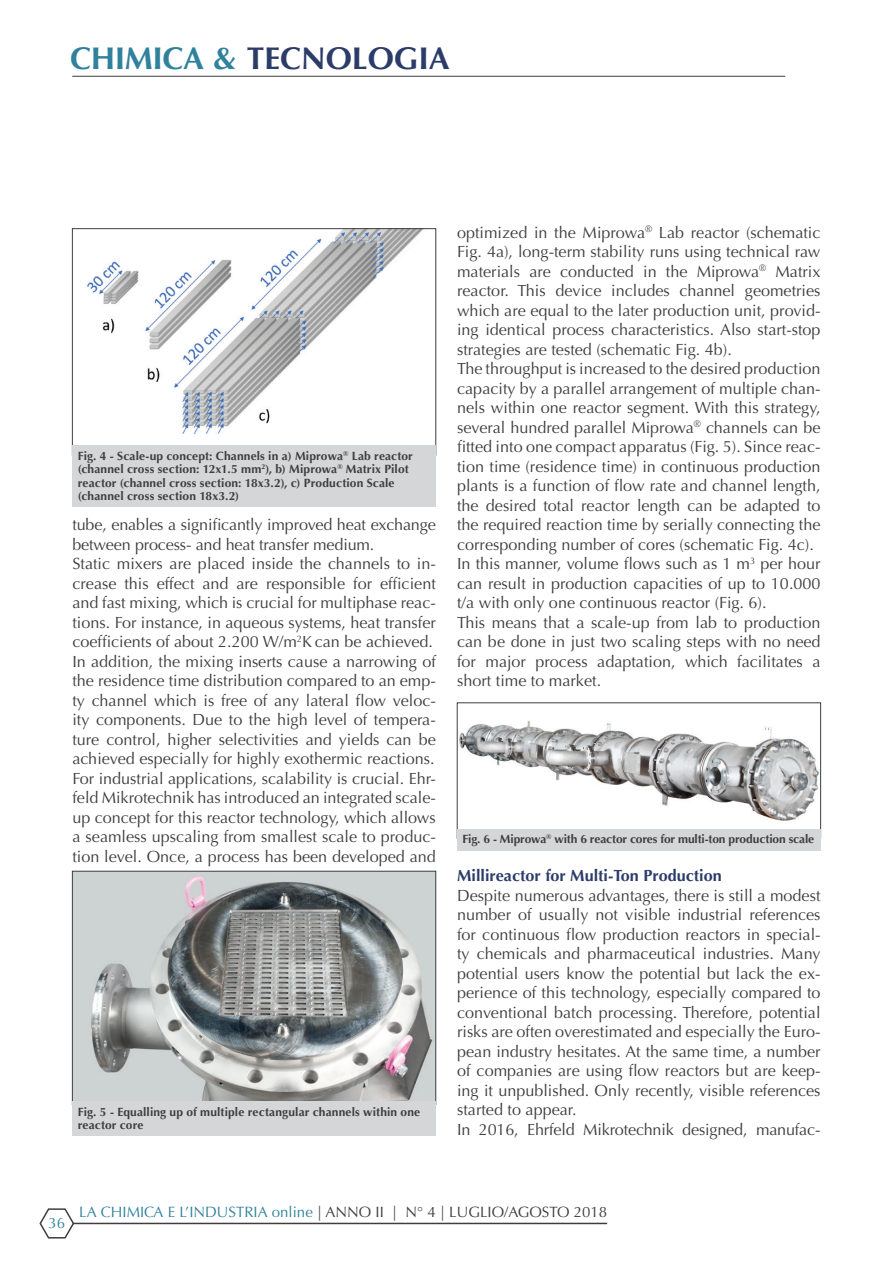
<style>
.page{position:relative;width:893px;height:1263px;background:#fff}
.page>*{position:absolute;margin:0;border:0;box-sizing:border-box;transform-origin:0 0}
.t1{font:700 31.5px "Optima";color:#2c3c69}
.t2{font:16.2px/19.5px "Optima";color:#3e3e3f;text-align:justify}
.t3{font:700 16.2px "Optima";color:#2c3c69}
.t4{font:15px "Optima";color:#3e3e3f}
.t5{font:15px "Optima";color:#30829c}
.Dida{font:700 12px/13.5px "Optima";letter-spacing:.01em;color:#3e3e3f}
.Dida-2{font:700 12px "Optima";letter-spacing:-.01em;color:#3e3e3f}
.s1{color:#30829c}
</style>
<div class="page">
<svg style="left:39px;top:1208px;width:569px;height:31px"></svg>
<hr style="left:72px;top:76px;width:713px;height:1px;background:#3e3e3f">
<img style="left:87px;top:231px;width:335px;height:203px">
<div style="left:72px;top:445px;width:364px;height:62px;background:#d5d6d8"></div>
<img style="left:74px;top:873px;width:360px;height:228px">
<div style="left:72px;top:1101px;width:364px;height:34px;background:#d5d6d8"></div>
<img style="left:459px;top:720px;width:360px;height:101px">
<div style="left:457px;top:703px;width:364px;height:135px;border:1px solid #3e3e3f"></div>
<div style="left:457px;top:829px;width:364px;height:21px;background:#d5d6d8"></div>
<h1 class="t1" style="left:70px;top:40px;width:381px"><span class="s1">CHIMICA &amp;</span> TECNOLOGIA</h1>
<p class="Dida" style="left:78px;top:449px;width:337px">Fig. 4 - Scale-up concept: Channels in a) Miprowa<sup>®</sup> Lab reactor (channel cross section: 12x1.5 mm<sup>2</sup>), b) Miprowa<sup>®</sup> Matrix Pilot reactor (channel cross section: 18x3.2), c) Production Scale (channel cross section 18x3.2)</p>
<p class="t2" style="left:72px;top:515px;width:365px">tube, enables a significantly improved heat exchange between process- and heat transfer medium.</p>
<p class="t2" style="left:72px;top:554px;width:365px">Static mixers are placed inside the channels to in&shy;crease this effect and are responsible for efficient and fast mixing, which is crucial for multiphase reac&shy;tions. For instance, in aqueous systems, heat transfer coefficients of about 2.200 W/m<sup>2</sup>K can be achieved.</p>
<p class="t2" style="left:72px;top:652px;width:365px">In addition, the mixing inserts cause a narrowing of the residence time distribution compared to an emp&shy;ty channel which is free of any lateral flow veloc&shy;ity components. Due to the high level of tempera&shy;ture control, higher selectivities and yields can be achieved especially for highly exothermic reactions.</p>
<p class="t2" style="left:72px;top:769px;width:365px">For industrial applications, scalability is crucial. Ehr&shy;feld Mikrotechnik has introduced an integrated scale&shy;up concept for this reactor technology, which allows a seamless upscaling from smallest scale to produc&shy;tion level. Once, a process has been developed and</p>
<p class="Dida" style="left:78px;top:1105px;width:344px">Fig. 5 - Equalling up of multiple rectangular channels within one reactor core</p>
<p class="t2" style="left:457px;top:223px;width:365px">optimized in the Miprowa<sup>®</sup> Lab reactor (schematic Fig. 4a), long-term stability runs using technical raw materials are conducted in the Miprowa<sup>®</sup> Matrix reactor. This device includes channel geometries which are equal to the later production unit, provid&shy;ing identical process characteristics. Also start-stop strategies are tested (schematic Fig. 4b).</p>
<p class="t2" style="left:457px;top:359px;width:365px">The throughput is increased to the desired production capacity by a parallel arrangement of multiple chan&shy;nels within one reactor segment. With this strategy, several hundred parallel Miprowa<sup>®</sup> channels can be fitted into one compact apparatus (Fig. 5). Since reac&shy;tion time (residence time) in continuous production plants is a function of flow rate and channel length, the desired total reactor length can be adapted to the required reaction time by serially connecting the corresponding number of cores (schematic Fig. 4c).</p>
<p class="t2" style="left:457px;top:554px;width:365px">In this manner, volume flows such as 1 m<sup>3</sup> per hour can result in production capacities of up to 10.000 t/a with only one continuous reactor (Fig. 6).</p>
<p class="t2" style="left:457px;top:613px;width:365px">This means that a scale-up from lab to production can be done in just two scaling steps with no need for major process adaptation, which facilitates a short time to market.</p>
<p class="Dida-2" style="left:462px;top:832px;width:353px">Fig. 6 - Miprowa<sup>®</sup> with 6 reactor cores for multi-ton production scale</p>
<p class="t3" style="left:457px;top:866px;width:266px">Millireactor for Multi-Ton Production</p>
<p class="t2" style="left:457px;top:886px;width:365px">Despite numerous advantages, there is still a modest number of usually not visible industrial references for continuous flow production reactors in special&shy;ty chemicals and pharmaceutical industries. Many potential users know the potential but lack the ex&shy;perience of this technology, especially compared to conventional batch processing. Therefore, potential risks are often overestimated and especially the Euro&shy;pean industry hesitates. At the same time, a number of companies are using flow reactors but are keep&shy;ing it unpublished. Only recently, visible references started to appear.</p>
<p class="t2" style="left:457px;top:1120px;width:365px">In 2016, Ehrfeld Mikrotechnik designed, manufac-</p>
<p class="t5" style="left:49px;top:1214px;width:18px">36</p>
<p class="t4" style="left:79px;top:1204px;width:529px"><span class="s1">LA CHIMICA E L’INDUSTRIA online</span> | ANNO II | N° 4 | LUGLIO/AGOSTO 2018</p>
</div>
